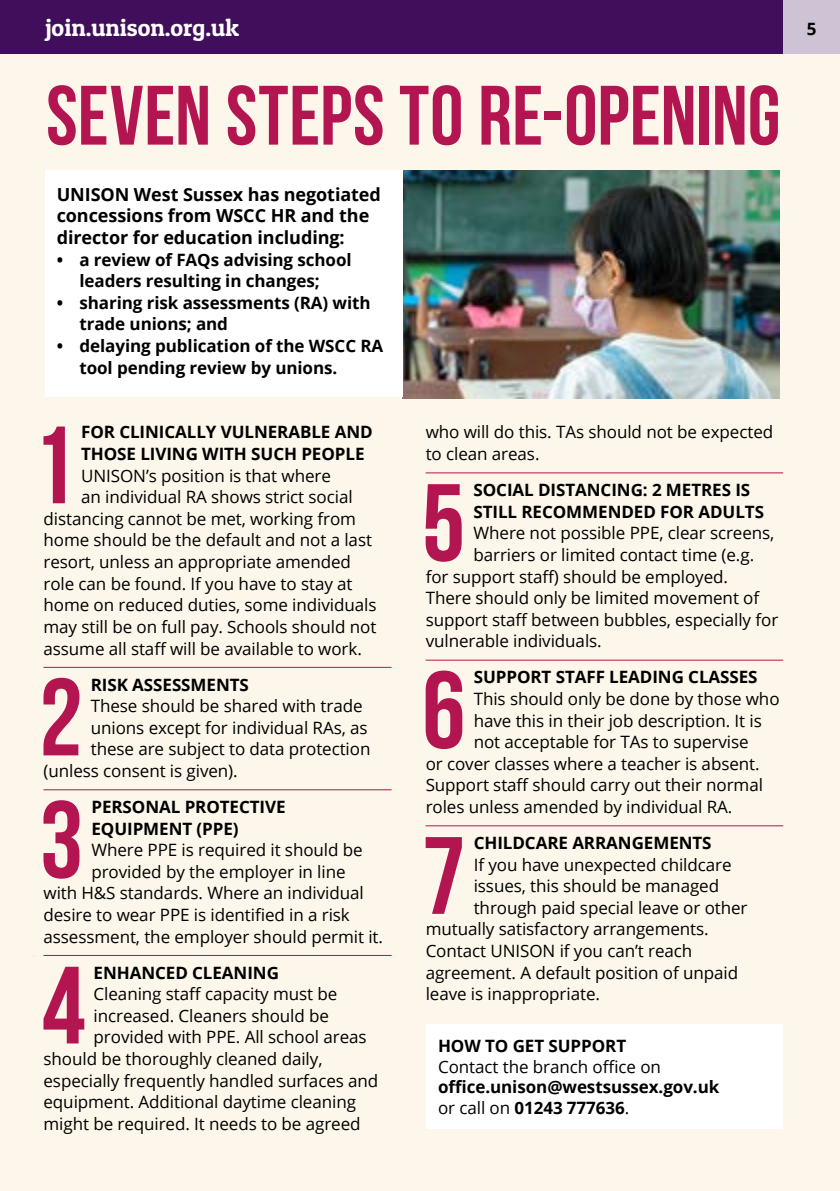
<style>
.page{position:relative;width:840px;height:1191px;background:#fff}
.page>*{position:absolute;margin:0;border:0;box-sizing:border-box;transform-origin:0 0}
.Main_body_text{font:700 109.6px "Bebas Neue";color:#b31550}
.Heading__BEBAS{font:700 84px "Bebas Neue";color:#b31550}
.t1{font:24px "Patua One";color:#fff}
.Introduction_paragra{font:700 18px/21.6px "Open Sans";letter-spacing:-.005em;color:#000}
.Main_body_text-2{font:17px/21.6px "Open Sans";letter-spacing:-.005em;color:#000}
.Main_body_text-3{font:700 17px/20.4px "Open Sans";letter-spacing:-.005em;color:#000}
.s1{font-weight:400}
</style>
<div class="page">
<div style="left:0;top:0;width:782px;height:57px;background:#400e5a"></div>
<hr style="left:0;top:0;width:1px;height:57px;background:#5fa841">
<div style="left:782px;top:0;width:57px;height:57px;background:#cec3d5"></div>
<div style="left:0;top:54px;width:839px;height:1137px;background:#fdf6ea"></div>
<hr style="left:43px;top:667px;width:348px;height:1px;background:#b31550">
<hr style="left:43px;top:789px;width:348px;height:1px;background:#b31550">
<hr style="left:43px;top:955px;width:348px;height:1px;background:#b31550">
<hr style="left:425px;top:472px;width:357px;height:1px;background:#b31550">
<hr style="left:425px;top:659px;width:357px;height:1px;background:#b31550">
<hr style="left:425px;top:825px;width:357px;height:1px;background:#b31550">
<div style="left:426px;top:1024px;width:356px;height:104px;background:#fff"></div>
<img style="left:403px;top:170px;width:376px;height:228px">
<div style="left:45px;top:170px;width:358px;height:227px;background:#fff"></div>
<h3 class="t1" style="left:45px;top:13px;width:195px">join.unison.org.uk</h3>
<p class="Main_body_text-3" style="left:806px;top:18px;width:11px">5</p>
<p class="Heading__BEBAS" style="left:46px;top:69px;width:735px">SEVEN STEPS TO RE-OPENING</p>
<p class="Introduction_paragra" style="left:57px;top:183px;width:325px">UNISON West Sussex has negotiated concessions from WSCC HR and the director for education including:</p>
<p class="Main_body_text-3" style="left:57px;top:248px;width:296px;line-height:21.6px;text-align:center">• a review of FAQs advising school leaders resulting in changes;</p>
<p class="Main_body_text-3" style="left:79px;top:291px;width:292px;line-height:21.6px;text-indent:-23px">• sharing risk assessments (RA) with trade unions; and</p>
<p class="Main_body_text-3" style="left:79px;top:334px;width:305px;line-height:21.6px;text-indent:-23px">• delaying publication of the WSCC RA tool pending review by unions.</p>
<p class="Main_body_text" style="left:32px;top:405px;width:45px">1</p>
<p class="Main_body_text-3" style="left:81px;top:421px;width:293px">FOR CLINICALLY VULNERABLE AND</p>
<p class="Main_body_text-3" style="left:81px;top:443px;width:285px">THOSE LIVING WITH SUCH PEOPLE</p>
<p class="Main_body_text-2" style="left:81px;top:464px;width:251px">UNISON’s position is that where</p>
<p class="Main_body_text-2" style="left:81px;top:486px;width:273px">an individual RA shows strict social</p>
<p class="Main_body_text-2" style="left:43px;top:507px;width:314px">distancing cannot be met, working from</p>
<p class="Main_body_text-2" style="left:43px;top:529px;width:330px">home should be the default and not a last</p>
<p class="Main_body_text-2" style="left:43px;top:550px;width:309px">resort, unless an appropriate amended</p>
<p class="Main_body_text-2" style="left:43px;top:572px;width:310px">role can be found. If you have to stay at</p>
<p class="Main_body_text-2" style="left:43px;top:594px;width:334px">home on reduced duties, some individuals</p>
<p class="Main_body_text-2" style="left:43px;top:615px;width:334px">may still be on full pay. Schools should not</p>
<p class="Main_body_text-2" style="left:43px;top:637px;width:320px">assume all staff will be available to work.</p>
<p class="Main_body_text" style="left:39px;top:657px;width:45px">2</p>
<p class="Main_body_text-3" style="left:91px;top:673px;width:159px">RISK ASSESSMENTS</p>
<p class="Main_body_text-2" style="left:91px;top:694px;width:273px">These should be shared with trade</p>
<p class="Main_body_text-2" style="left:91px;top:716px;width:278px">unions except for individual RAs, as</p>
<p class="Main_body_text-2" style="left:91px;top:738px;width:281px">these are subject to data protection</p>
<p class="Main_body_text-2" style="left:43px;top:759px;width:196px">(unless consent is given).</p>
<p class="Main_body_text" style="left:40px;top:780px;width:45px">3</p>
<p class="Main_body_text-3" style="left:91px;top:796px;width:196px">PERSONAL PROTECTIVE</p>
<p class="Main_body_text-3" style="left:91px;top:817px;width:149px">EQUIPMENT (PPE)</p>
<p class="Main_body_text-2" style="left:91px;top:838px;width:272px">Where PPE is required it should be</p>
<p class="Main_body_text-2" style="left:91px;top:860px;width:255px">provided by the employer in line</p>
<p class="Main_body_text-2" style="left:43px;top:882px;width:321px">with H&amp;S standards. Where an individual</p>
<p class="Main_body_text-2" style="left:43px;top:903px;width:308px">desire to wear PPE is identified in a risk</p>
<p class="Main_body_text-2" style="left:43px;top:925px;width:341px">assessment, the employer should permit it.</p>
<p class="Main_body_text" style="left:42px;top:945px;width:45px">4</p>
<p class="Main_body_text-3" style="left:94px;top:961px;width:187px">ENHANCED CLEANING</p>
<p class="Main_body_text-2" style="left:94px;top:982px;width:245px">Cleaning staff capacity must be</p>
<p class="Main_body_text-2" style="left:94px;top:1004px;width:237px">increased. Cleaners should be</p>
<p class="Main_body_text-2" style="left:94px;top:1026px;width:274px">provided with PPE. All school areas</p>
<p class="Main_body_text-2" style="left:43px;top:1047px;width:280px">should be thoroughly cleaned daily,</p>
<p class="Main_body_text-2" style="left:43px;top:1069px;width:336px">especially frequently handled surfaces and</p>
<p class="Main_body_text-2" style="left:43px;top:1090px;width:314px">equipment. Additional daytime cleaning</p>
<p class="Main_body_text-2" style="left:43px;top:1112px;width:318px">might be required. It needs to be agreed</p>
<p class="Main_body_text-2" style="left:425px;top:421px;width:349px">who will do this. TAs should not be expected to clean areas.</p>
<p class="Main_body_text" style="left:421px;top:463px;width:45px">5</p>
<p class="Main_body_text-3" style="left:473px;top:479px;width:278px">SOCIAL DISTANCING: 2 METRES IS</p>
<p class="Main_body_text-3" style="left:473px;top:501px;width:292px">STILL RECOMMENDED FOR ADULTS</p>
<p class="Main_body_text-2" style="left:473px;top:522px;width:302px">Where not possible PPE, clear screens,</p>
<p class="Main_body_text-2" style="left:473px;top:543px;width:282px">barriers or limited contact time (e.g.</p>
<p class="Main_body_text-2" style="left:425px;top:565px;width:304px">for support staff) should be employed.</p>
<p class="Main_body_text-2" style="left:425px;top:586px;width:335px">There should only be limited movement of</p>
<p class="Main_body_text-2" style="left:425px;top:608px;width:354px">support staff between bubbles, especially for</p>
<p class="Main_body_text-2" style="left:425px;top:630px;width:177px">vulnerable individuals.</p>
<p class="Main_body_text" style="left:422px;top:650px;width:45px">6</p>
<p class="Main_body_text-3" style="left:473px;top:666px;width:285px">SUPPORT STAFF LEADING CLASSES</p>
<p class="Main_body_text-2" style="left:473px;top:687px;width:307px">This should only be done by those who</p>
<p class="Main_body_text-2" style="left:473px;top:709px;width:289px">have this in their job description. It is</p>
<p class="Main_body_text-2" style="left:473px;top:730px;width:276px">not acceptable for TAs to supervise</p>
<p class="Main_body_text-2" style="left:425px;top:752px;width:335px">or cover classes where a teacher is absent.</p>
<p class="Main_body_text-2" style="left:425px;top:774px;width:339px">Support staff should carry out their normal</p>
<p class="Main_body_text-2" style="left:425px;top:795px;width:308px">roles unless amended by individual RA.</p>
<p class="Main_body_text" style="left:422px;top:816px;width:45px">7</p>
<p class="Main_body_text-3" style="left:473px;top:832px;width:239px">CHILDCARE ARRANGEMENTS</p>
<p class="Main_body_text-2" style="left:473px;top:853px;width:259px">If you have unexpected childcare</p>
<p class="Main_body_text-2" style="left:473px;top:874px;width:247px">issues, this should be managed</p>
<p class="Main_body_text-2" style="left:473px;top:896px;width:275px">through paid special leave or other</p>
<p class="Main_body_text-2" style="left:425px;top:918px;width:284px">mutually satisfactory arrangements.</p>
<p class="Main_body_text-2" style="left:425px;top:939px;width:268px">Contact UNISON if you can’t reach</p>
<p class="Main_body_text-2" style="left:425px;top:961px;width:314px">agreement. A default position of unpaid</p>
<p class="Main_body_text-2" style="left:425px;top:982px;width:176px">leave is inappropriate.</p>
<p class="Main_body_text-3" style="left:438px;top:1035px;width:283px">HOW TO GET SUPPORT<br><span class="s1">Contact the branch office on </span>office.unison@westsussex.gov.uk <span class="s1">or call on</span> 01243 777636<span class="s1">.</span></p>
</div>
